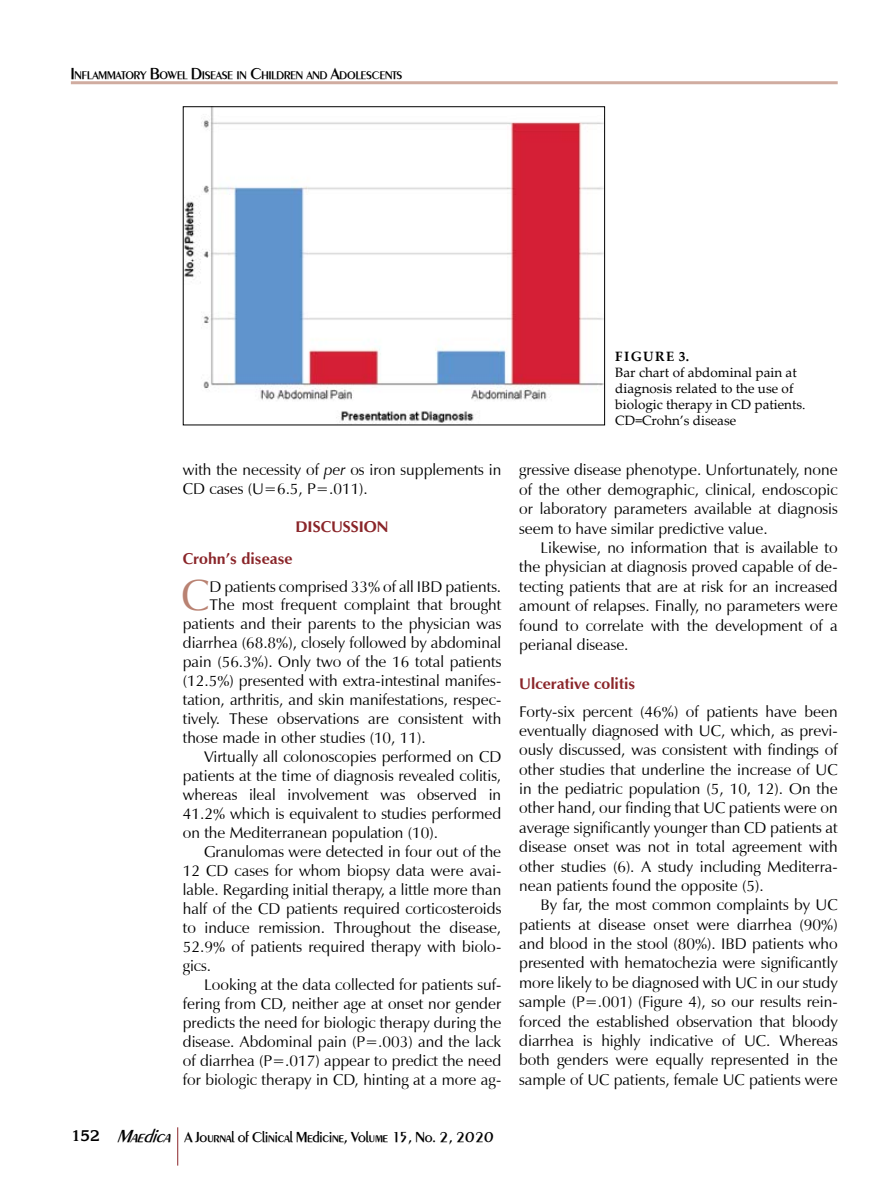
<style>
.page{position:relative;width:893px;height:1191px;background:#fff}
.page>*{position:absolute;margin:0;border:0;box-sizing:border-box;transform-origin:0 0}
.t1{font:43.35px "Z Humanist Normal";color:#b98272}
.t2{font:15.75px/19.4px "Z Humanist Normal";color:#000;text-align:justify}
.t3{font:700 15.75px "Z Humanist";color:#8a2529}
.t4{font:500 15px "Peinaud";letter-spacing:-.005em;color:#000}
.t5{font:13.5px/16.2px "Palatino Linotype";color:#000}
.t6{font:700 13.5px "Palatino Linotype";letter-spacing:.1em;color:#000}
.t7{font:500 11.55px "Peinaud";color:#000}
.s1{font-size:16.5px}
.s2{font-family:"Z Humanist";font-style:italic}
.s3{font-family:"Korina";font-weight:700}
.s4{font-style:italic;font-size:18px}
</style>
<div class="page">
<hr style="left:71px;top:81px;width:767px;height:3px;background:#d0aca0">
<hr style="left:177px;top:1127px;width:1px;height:38px;background:#8a2529">
<img style="left:185px;top:108px;width:418px;height:315px">
<div style="left:183px;top:106px;width:422px;height:319px;border:1px solid #000"></div>
<p class="t7" style="left:71px;top:68px;width:333px"><span class="s1">I</span>NFLAMMATORY <span class="s1">B</span>OWEL <span class="s1">D</span>ISEASE IN <span class="s1">C</span>HILDREN AND <span class="s1">A</span>DOLESCENTS</p>
<p class="t2" style="left:183px;top:461px;width:320px;line-height:18.9px">with the necessity of <span class="s2">per</span> os iron supplements in<br>CD cases (U=6.5, P=.011).</p>
<p class="t3" style="left:295px;top:517px;width:95px">DISCUSSION</p>
<p class="t3" style="left:183px;top:549px;width:111px">Crohn’s disease</p>
<h1 class="t1" style="left:181px;top:570px;width:30px">C</h1>
<p class="t2" style="left:210px;top:577px;width:293px">D patients comprised 33% of all IBD patients.</p>
<p class="t2" style="left:210px;top:595px;width:293px">The most frequent complaint that brought</p>
<p class="t2" style="left:183px;top:614px;width:320px">patients and their parents to the physician was</p>
<p class="t2" style="left:183px;top:633px;width:320px">diarrhea (68.8%), closely followed by abdominal</p>
<p class="t2" style="left:183px;top:652px;width:320px">pain (56.3%). Only two of the 16 total patients</p>
<p class="t2" style="left:183px;top:671px;width:319px">(12.5%) presented with extra-intestinal manifes-</p>
<p class="t2" style="left:183px;top:690px;width:319px">tation, arthritis, and skin manifestations, respec-</p>
<p class="t2" style="left:183px;top:709px;width:320px">tively. These observations are consistent with</p>
<p class="t2" style="left:183px;top:728px;width:245px">those made in other studies (10, 11).</p>
<p class="t2" style="left:204px;top:747px;width:299px">Virtually all colonoscopies performed on CD</p>
<p class="t2" style="left:183px;top:766px;width:320px">patients at the time of diagnosis revealed colitis,</p>
<p class="t2" style="left:183px;top:785px;width:320px">whereas ileal involvement was observed in</p>
<p class="t2" style="left:183px;top:804px;width:320px">41.2% which is equivalent to studies performed</p>
<p class="t2" style="left:183px;top:823px;width:257px">on the Mediterranean population (10).</p>
<p class="t2" style="left:204px;top:842px;width:299px">Granulomas were detected in four out of the</p>
<p class="t2" style="left:183px;top:861px;width:319px">12 CD cases for whom biopsy data were avai-</p>
<p class="t2" style="left:183px;top:880px;width:320px">lable. Regarding initial therapy, a little more than</p>
<p class="t2" style="left:183px;top:899px;width:320px">half of the CD patients required corticosteroids</p>
<p class="t2" style="left:183px;top:918px;width:320px">to induce remission. Throughout the disease,</p>
<p class="t2" style="left:183px;top:937px;width:319px">52.9% of patients required therapy with biolo-</p>
<p class="t2" style="left:183px;top:956px;width:30px">gics.</p>
<p class="t2" style="left:204px;top:975px;width:299px">Looking at the data collected for patients suf-</p>
<p class="t2" style="left:183px;top:994px;width:320px">fering from CD, neither age at onset nor gender</p>
<p class="t2" style="left:183px;top:1013px;width:320px">predicts the need for biologic therapy during the</p>
<p class="t2" style="left:183px;top:1032px;width:320px">disease. Abdominal pain (P=.003) and the lack</p>
<p class="t2" style="left:183px;top:1051px;width:320px">of diarrhea (P=.017) appear to predict the need</p>
<p class="t2" style="left:183px;top:1069px;width:320px">for biologic therapy in CD, hinting at a more ag-</p>
<p class="t4" style="left:71px;top:1127px;width:424px"><span class="s3">152</span> <span class="s4">Maedica</span> A Journal of Clinical Medicine, Volume 15, No. 2, 2020</p>
<p class="t6" style="left:615px;top:346px;width:75px">FIGURE 3.</p>
<p class="t5" style="left:615px;top:363px;width:192px">Bar chart of abdominal pain at diagnosis related to the use of biologic therapy in CD patients.<br>CD=Crohn’s disease</p>
<p class="t2" style="left:519px;top:460px;width:320px">gressive disease phenotype. Unfortunately, none of the other demographic, clinical, endoscopic or laboratory parameters available at diagnosis seem to have similar predictive value.</p>
<p class="t2" style="left:519px;top:538px;width:320px;text-indent:21px">Likewise, no information that is available to the physician at diagnosis proved capable of de&shy;tecting patients that are at risk for an increased amount of relapses. Finally, no parameters were found to correlate with the development of a perianal disease.</p>
<p class="t3" style="left:519px;top:674px;width:118px">Ulcerative colitis</p>
<p class="t2" style="left:519px;top:701px;width:320px">Forty-six percent (46%) of patients have been eventually diagnosed with UC, which, as previ&shy;ously discussed, was consistent with findings of other studies that underline the increase of UC in the pediatric population (5, 10, 12). On the other hand, our finding that UC patients were on average significantly younger than CD patients at disease onset was not in total agreement with other studies (6). A study including Mediterra&shy;nean patients found the opposite (5).</p>
<p class="t2" style="left:519px;top:895px;width:320px;text-indent:21px">By far, the most common complaints by UC patients at disease onset were diarrhea (90%) and blood in the stool (80%). IBD patients who presented with hematochezia were significantly more likely to be diagnosed with UC in our study sample (P=.001) (Figure 4), so our results rein&shy;forced the established observation that bloody diarrhea is highly indicative of UC. Whereas both genders were equally represented in the sample of UC patients, female UC patients were</p>
</div>
